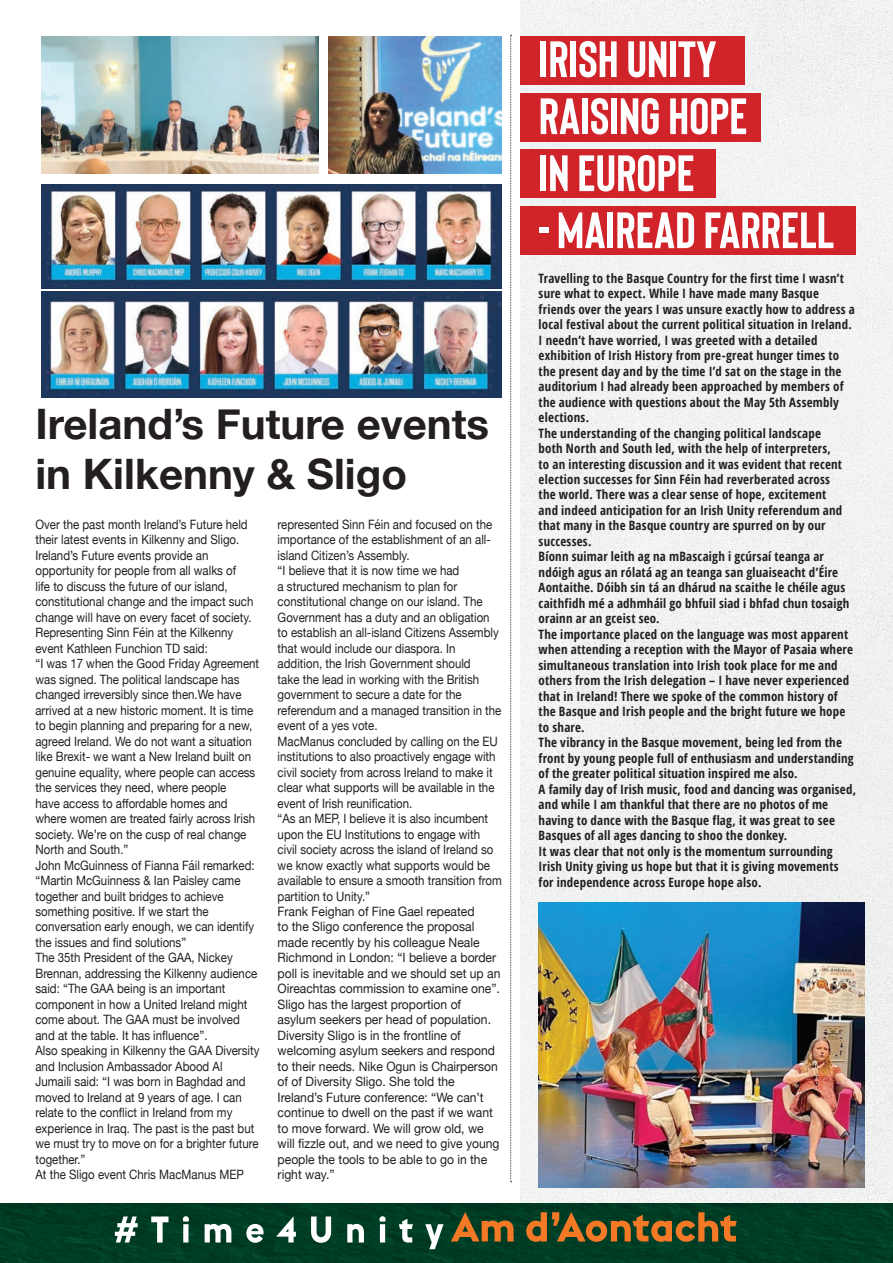
<style>
.page{position:relative;width:893px;height:1263px;background:#fff}
.page>*{position:absolute;margin:0;border:0;box-sizing:border-box;transform-origin:0 0}
.t1{font:700 51px/57px "Bison";color:#fff}
.t2{font:700 42px/50.4px "Helvetica Neue";color:#231f20}
.t3{font:12.9px/15.5px "Helvetica Neue";color:#231f20;scale:.89 1}
.t4{font:700 condensed 12.9px/15.5px "Open Sans";letter-spacing:.015em;color:#231f20}
</style>
<div class="page">
<div style="left:520px;top:0;width:373px;height:1203px;background:#f1f2f2"></div>
<img style="left:0;top:1203px;width:890px;height:60px">
<svg style="left:115px;top:1216px;width:329px;height:33px"></svg>
<svg style="left:451px;top:1212px;width:286px;height:30px;background:#635525"></svg>
<img style="left:890px;top:1203px;width:3px;height:60px">
<div style="left:520px;top:36px;width:224px;height:48px;background:#d1232a"></div>
<div style="left:520px;top:93px;width:241px;height:48px;background:#d1232a"></div>
<div style="left:520px;top:149px;width:196px;height:48px;background:#d1232a"></div>
<div style="left:520px;top:206px;width:336px;height:48px;background:#d1232a"></div>
<img style="left:539px;top:902px;width:326px;height:285px">
<img style="left:41px;top:291px;width:461px;height:107px">
<img style="left:41px;top:185px;width:461px;height:103px">
<img style="left:41px;top:36px;width:278px;height:137px">
<img style="left:329px;top:36px;width:173px;height:137px">
<svg style="left:510px;top:35px;width:2px;height:1147px"></svg>
<h2 class="t2" style="left:35px;top:399px;width:455px">Ireland’s Future events in Kilkenny &amp; Sligo</h2>
<p class="t3" style="left:35px;top:517px;width:253px">Over the past month Ireland’s Future held their latest events in Kilkenny and Sligo.<br>Ireland’s Future events provide an opportunity for people from all walks of<br>life to discuss the future of our island, constitutional change and the impact such change will have on every facet of society.<br>Representing Sinn Féin at the Kilkenny event Kathleen Funchion TD said:<br>“I was 17 when the Good Friday Agreement was signed. The political landscape has changed irreversibly since then.We have arrived at a new historic moment. It is time to begin planning and preparing for a new, agreed Ireland. We do not want a situation like Brexit- we want a New Ireland built on genuine equality, where people can access the services they need, where people<br>have access to affordable homes and where women are treated fairly across Irish society. We’re on the cusp of real change North and South.”<br>John McGuinness of Fianna Fáil remarked: “Martin McGuinness &amp; Ian Paisley came together and built bridges to achieve something positive. If we start the conversation early enough, we can identify the issues and find solutions”<br>The 35th President of the GAA, Nickey Brennan, addressing the Kilkenny audience said: “The GAA being is an important component in how a United Ireland might come about. The GAA must be involved and at the table. It has influence”.<br>Also speaking in Kilkenny the GAA Diversity and Inclusion Ambassador Abood Al Jumaili said: “I was born in Baghdad and moved to Ireland at 9 years of age. I can relate to the conflict in Ireland from my experience in Iraq. The past is the past but we must try to move on for a brighter future together.”<br>At the Sligo event Chris MacManus MEP</p>
<p class="t3" style="left:278px;top:517px;width:253px">represented Sinn Féin and focused on the importance of the establishment of an all&shy;island Citizen’s Assembly.<br>“I believe that it is now time we had<br>a structured mechanism to plan for constitutional change on our island. The Government has a duty and an obligation to establish an all-island Citizens Assembly that would include our diaspora. In addition, the Irish Government should<br>take the lead in working with the British government to secure a date for the referendum and a managed transition in the event of a yes vote.<br>MacManus concluded by calling on the EU institutions to also proactively engage with civil society from across Ireland to make it clear what supports will be available in the event of Irish reunification.<br>“As an MEP, I believe it is also incumbent upon the EU Institutions to engage with civil society across the island of Ireland so we know exactly what supports would be available to ensure a smooth transition from partition to Unity.”<br>Frank Feighan of Fine Gael repeated<br>to the Sligo conference the proposal made recently by his colleague Neale Richmond in London: “I believe a border poll is inevitable and we should set up an Oireachtas commission to examine one”.<br>Sligo has the largest proportion of asylum seekers per head of population.<br>Diversity Sligo is in the frontline of welcoming asylum seekers and respond to their needs. Nike Ogun is Chairperson of of Diversity Sligo. She told the Ireland’s Future conference: “We can’t continue to dwell on the past if we want to move forward. We will grow old, we will fizzle out, and we need to give young people the tools to be able to go in the right way.”</p>
<h1 class="t1" style="left:539px;top:31px;width:210px">IRISH UNITY<br>RAISING HOPE<br>IN EUROPE</h1>
<h1 class="t1" style="left:539px;top:202px;width:297px">- MAIREAD FARRELL</h1>
<p class="t4" style="left:539px;top:270px;width:319px">Travelling to the Basque Country for the first time I wasn’t sure what to expect. While I have made many Basque friends over the years I was unsure exactly how to address a local festival about the current political situation in Ireland.<br>I needn’t have worried, I was greeted with a detailed exhibition of Irish History from pre-great hunger times to the present day and by the time I’d sat on the stage in the auditorium I had already been approached by members of the audience with questions about the May 5th Assembly elections.<br>The understanding of the changing political landscape<br>both North and South led, with the help of interpreters,<br>to an interesting discussion and it was evident that recent election successes for Sinn Féin had reverberated across<br>the world. There was a clear sense of hope, excitement<br>and indeed anticipation for an Irish Unity referendum and that many in the Basque country are spurred on by our successes.<br>Bíonn suimar leith ag na mBascaigh i gcúrsaí teanga ar ndóigh agus an rólatá ag an teanga san gluaiseacht d’Éire Aontaithe. Dóibh sin tá an dhárud na scaithe le chéile agus caithfidh mé a adhmháil go bhfuil siad i bhfad chun tosaigh orainn ar an gceist seo.<br>The importance placed on the language was most apparent when attending a reception with the Mayor of Pasaia where simultaneous translation into Irish took place for me and others from the Irish delegation – I have never experienced that in Ireland! There we spoke of the common history of the Basque and Irish people and the bright future we hope to share.<br>The vibrancy in the Basque movement, being led from the front by young people full of enthusiasm and understanding of the greater political situation inspired me also.<br>A family day of Irish music, food and dancing was organised, and while I am thankful that there are no photos of me having to dance with the Basque flag, it was great to see Basques of all ages dancing to shoo the donkey.<br>It was clear that not only is the momentum surrounding Irish Unity giving us hope but that it is giving movements for independence across Europe hope also.</p>
</div>
